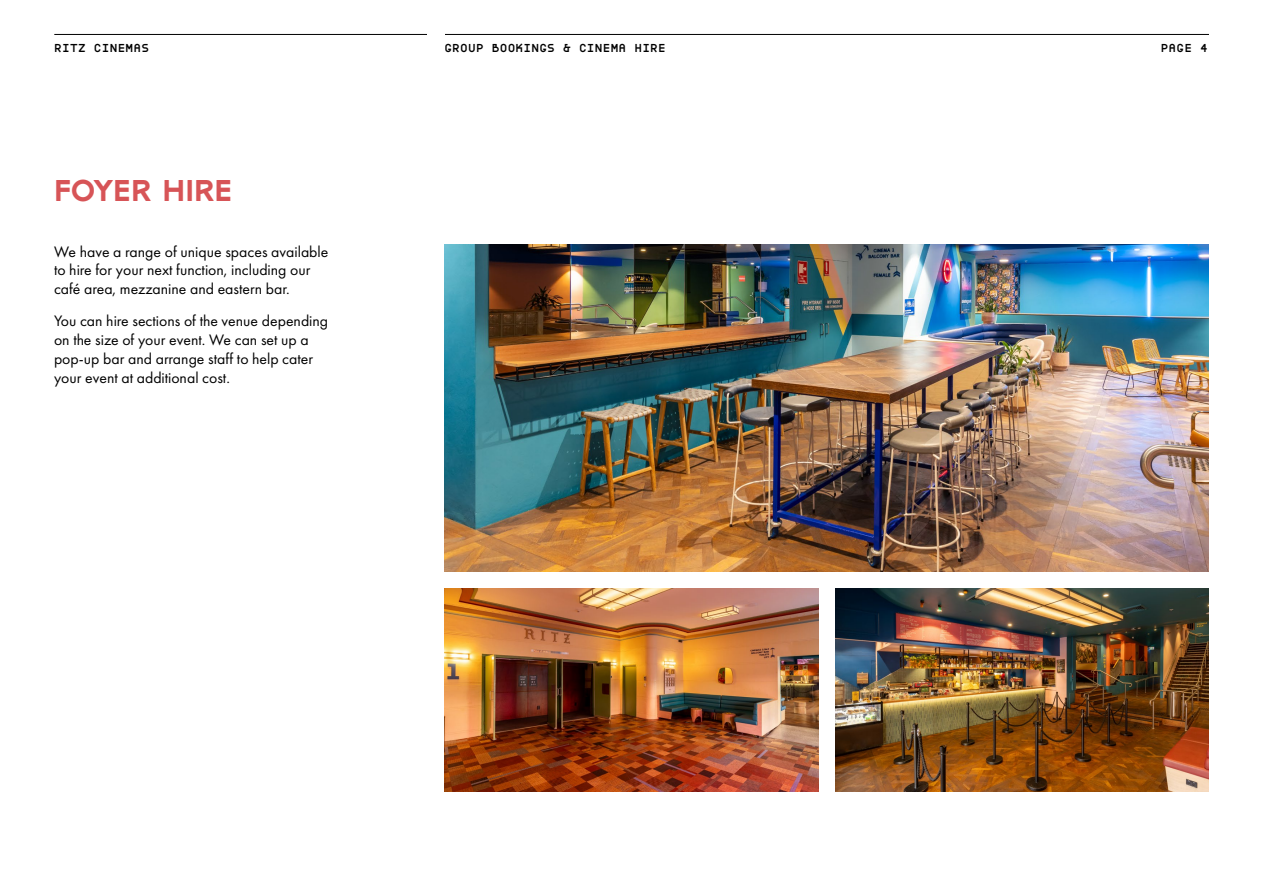
<style>
.page{position:relative;width:1263px;height:893px;background:#fff}
.page>*{position:absolute;margin:0;border:0;box-sizing:border-box;transform-origin:0 0}
.t1{font:30px "RITZURA";letter-spacing:-.015em;color:#d75457}
.t2{font:15.75px/18.9px "Futura PT";color:#000}
.t3{font:700 12px "Boulder Mono";letter-spacing:.02em;color:#000}
</style>
<div class="page">
<hr style="left:54px;top:34px;width:1155px;height:1px;background:#000">
<div style="left:427px;top:27px;width:18px;height:29px;background:#fff"></div>
<img style="left:445px;top:244px;width:764px;height:328px">
<img style="left:835px;top:589px;width:374px;height:203px">
<img style="left:445px;top:589px;width:373px;height:203px">
<p class="t3" style="left:54px;top:40px;width:96px">RITZ CINEMAS</p>
<p class="t3" style="left:444px;top:40px;width:223px">GROUP BOOKINGS &amp; CINEMA HIRE</p>
<p class="t3" style="left:1161px;top:40px;width:49px">PAGE 4</p>
<h1 class="t1" style="left:54px;top:172px;width:180px">FOYER HIRE</h1>
<p class="t2" style="left:54px;top:242px;width:276px">We have a range of unique spaces available to hire for your next function, including our café area, mezzanine and eastern bar.</p>
<p class="t2" style="left:54px;top:311px;width:276px">You can hire sections of the venue depending on the size of your event. We can set up a pop-up bar and arrange staff to help cater your event at additional cost.</p>
</div>
